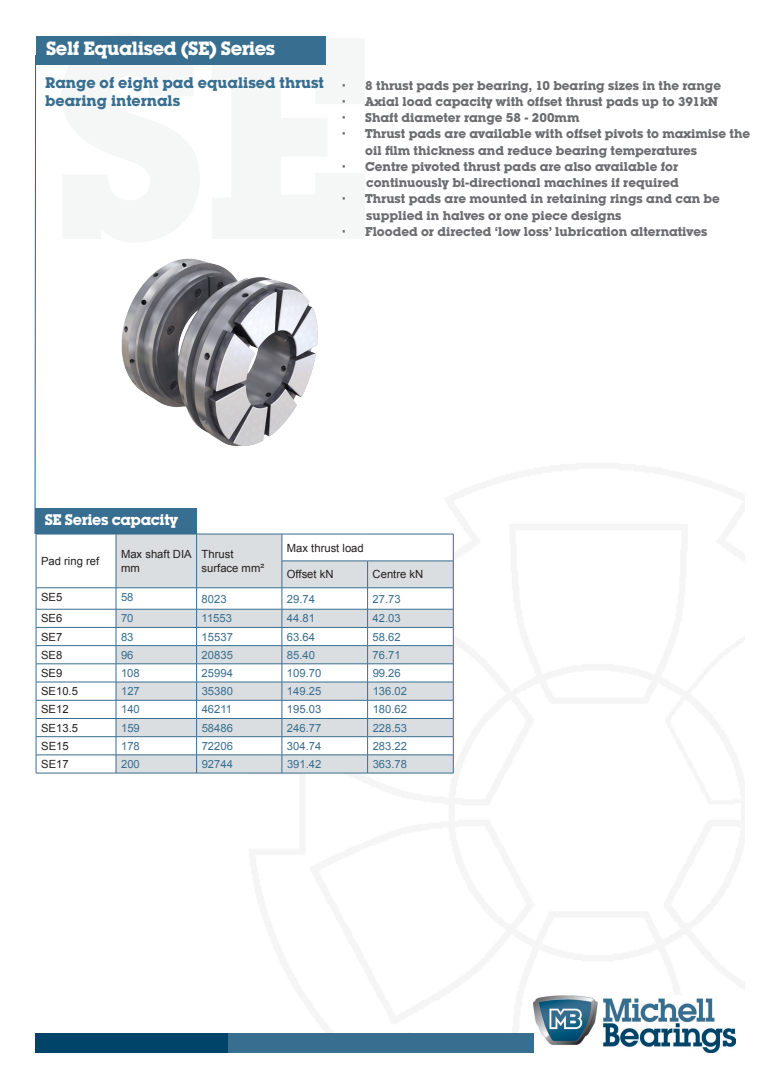
<style>
.page{position:relative;width:780px;height:1088px;background:#fff}
.page>*{position:absolute;margin:0;border:0;box-sizing:border-box;transform-origin:0 0}
.t1{font:700 281.25px "Lubalin Graph Std";color:#f5f6f6}
.t2{font:700 18.75px "Lubalin Graph Std";letter-spacing:-.025em;color:#fff}
.t3{font:700 15px/17.5px "Lubalin Graph Std";color:#386e8f}
.t4{font:700 15px "Lubalin Graph Std";letter-spacing:-.025em;color:#fff}
.t5{font:700 12.5px/16.2px "Lubalin Graph Std";color:#6c6d70}
.t6{font:11.25px "Arial";color:#386e8f}
.t7{font:11.25px/13.5px "Arial";color:#231f20}
</style>
<div class="page">
<div style="left:35px;top:1033px;width:201px;height:19px;background:#00446a"></div>
<div style="left:36px;top:36px;width:290px;height:29px;background:#386e8f"></div>
<img style="left:533px;top:995px;width:202px;height:57px">
<div style="left:228px;top:1033px;width:305px;height:19px;background:#386e8f"></div>
<div style="left:35px;top:508px;width:162px;height:26px;background:#386e8f"></div>
<svg style="left:37px;top:535px;width:330px;height:238px"></svg>
<svg style="left:283px;top:562px;width:84px;height:211px;fill:#dbdee0"></svg>
<hr style="left:36px;top:534px;width:80px;height:1px;background:#386e8f">
<hr style="left:282px;top:534px;width:85px;height:1px;background:#386e8f">
<hr style="left:282px;top:561px;width:85px;height:1px;background:#386e8f">
<hr style="left:36px;top:587px;width:80px;height:1px;background:#386e8f">
<hr style="left:282px;top:587px;width:85px;height:1px;background:#386e8f">
<hr style="left:36px;top:609px;width:80px;height:1px;background:#386e8f">
<hr style="left:282px;top:609px;width:85px;height:1px;background:#386e8f">
<hr style="left:36px;top:627px;width:80px;height:1px;background:#386e8f">
<hr style="left:282px;top:627px;width:85px;height:1px;background:#386e8f">
<hr style="left:36px;top:645px;width:80px;height:1px;background:#386e8f">
<hr style="left:282px;top:645px;width:85px;height:1px;background:#386e8f">
<hr style="left:36px;top:663px;width:80px;height:1px;background:#386e8f">
<hr style="left:282px;top:663px;width:85px;height:1px;background:#386e8f">
<hr style="left:36px;top:682px;width:80px;height:1px;background:#386e8f">
<hr style="left:282px;top:682px;width:85px;height:1px;background:#386e8f">
<hr style="left:36px;top:700px;width:80px;height:1px;background:#386e8f">
<hr style="left:282px;top:700px;width:85px;height:1px;background:#386e8f">
<hr style="left:36px;top:718px;width:80px;height:1px;background:#386e8f">
<hr style="left:282px;top:718px;width:85px;height:1px;background:#386e8f">
<hr style="left:36px;top:736px;width:80px;height:1px;background:#386e8f">
<hr style="left:282px;top:736px;width:85px;height:1px;background:#386e8f">
<hr style="left:36px;top:755px;width:80px;height:1px;background:#386e8f">
<svg style="left:34px;top:55px;width:3px;height:718px"></svg>
<hr style="left:282px;top:755px;width:85px;height:1px;background:#386e8f">
<svg style="left:116px;top:534px;width:167px;height:239px"></svg>
<svg style="left:367px;top:534px;width:87px;height:239px"></svg>
<hr style="left:36px;top:773px;width:80px;height:1px;background:#386e8f">
<hr style="left:116px;top:773px;width:80px;height:1px;background:#386e8f">
<hr style="left:196px;top:773px;width:86px;height:1px;background:#386e8f">
<hr style="left:282px;top:773px;width:85px;height:1px;background:#386e8f">
<hr style="left:367px;top:773px;width:86px;height:1px;background:#386e8f">
<img style="left:121px;top:258px;width:197px;height:188px">
<h1 class="t1" style="left:53px;top:-44px;width:321px">SE</h1>
<h2 class="t2" style="left:46px;top:37px;width:231px">Self Equalised (SE) Series</h2>
<p class="t3" style="left:45px;top:74px;width:280px">Range of eight pad equalised thrust bearing internals</p>
<p class="t5" style="left:343px;top:77px;width:380px">• 8 thrust pads per bearing, 10 bearing sizes in the range</p>
<p class="t5" style="left:343px;top:93px;width:376px">• Axial load capacity with offset thrust pads up to 391kN</p>
<p class="t5" style="left:343px;top:109px;width:238px">• Shaft diameter range 58 - 200mm</p>
<p class="t5" style="left:365px;top:126px;width:386px;text-indent:-22px">• Thrust pads are available with offset pivots to maximise the oil film thickness and reduce bearing temperatures</p>
<p class="t5" style="left:343px;top:158px;width:337px;text-align:right">• Centre pivoted thrust pads are also available for continuously bi-directional machines if required</p>
<p class="t5" style="left:366px;top:191px;width:355px;text-indent:-23px">• Thrust pads are mounted in retaining rings and can be supplied in halves or one piece designs</p>
<p class="t5" style="left:343px;top:223px;width:366px">• Flooded or directed ‘low loss’ lubrication alternatives</p>
<p class="t4" style="left:45px;top:510px;width:135px">SE Series capacity</p>
<p class="t7" style="left:41px;top:554px;width:60px">Pad ring ref</p>
<p class="t7" style="left:121px;top:548px;width:72px">Max shaft DIA mm</p>
<p class="t7" style="left:201px;top:548px;width:64px">Thrust surface mm²</p>
<p class="t7" style="left:287px;top:541px;width:78px">Max thrust load</p>
<p class="t7" style="left:287px;top:568px;width:48px">Offset kN</p>
<p class="t7" style="left:372px;top:568px;width:52px">Centre kN</p>
<p class="t7" style="left:41px;top:590px;width:23px">SE5</p>
<p class="t6" style="left:121px;top:590px;width:14px">58</p>
<p class="t6" style="left:201px;top:591px;width:27px">8023</p>
<p class="t6" style="left:287px;top:591px;width:30px">29.74</p>
<p class="t6" style="left:372px;top:591px;width:30px">27.73</p>
<p class="t7" style="left:41px;top:612px;width:23px">SE6</p>
<p class="t6" style="left:121px;top:611px;width:14px">70</p>
<p class="t6" style="left:202px;top:611px;width:32px">11553</p>
<p class="t6" style="left:287px;top:611px;width:30px">44.81</p>
<p class="t6" style="left:372px;top:611px;width:30px">42.03</p>
<p class="t7" style="left:41px;top:630px;width:23px">SE7</p>
<p class="t6" style="left:121px;top:629px;width:14px">83</p>
<p class="t6" style="left:202px;top:629px;width:33px">15537</p>
<p class="t6" style="left:287px;top:629px;width:30px">63.64</p>
<p class="t6" style="left:372px;top:629px;width:30px">58.62</p>
<p class="t7" style="left:41px;top:648px;width:23px">SE8</p>
<p class="t6" style="left:121px;top:647px;width:14px">96</p>
<p class="t6" style="left:202px;top:647px;width:33px">20835</p>
<p class="t6" style="left:287px;top:647px;width:30px">85.40</p>
<p class="t6" style="left:372px;top:647px;width:30px">76.71</p>
<p class="t7" style="left:41px;top:666px;width:23px">SE9</p>
<p class="t6" style="left:121px;top:666px;width:20px">108</p>
<p class="t6" style="left:202px;top:666px;width:33px">25994</p>
<p class="t6" style="left:287px;top:666px;width:36px">109.70</p>
<p class="t6" style="left:372px;top:666px;width:30px">99.26</p>
<p class="t7" style="left:41px;top:685px;width:38px">SE10.5</p>
<p class="t6" style="left:121px;top:684px;width:20px">127</p>
<p class="t6" style="left:202px;top:684px;width:33px">35380</p>
<p class="t6" style="left:287px;top:684px;width:36px">149.25</p>
<p class="t6" style="left:372px;top:684px;width:36px">136.02</p>
<p class="t7" style="left:41px;top:703px;width:29px">SE12</p>
<p class="t6" style="left:121px;top:702px;width:20px">140</p>
<p class="t6" style="left:202px;top:702px;width:32px">46211</p>
<p class="t6" style="left:287px;top:702px;width:36px">195.03</p>
<p class="t6" style="left:372px;top:702px;width:36px">180.62</p>
<p class="t7" style="left:41px;top:721px;width:38px">SE13.5</p>
<p class="t6" style="left:121px;top:720px;width:20px">159</p>
<p class="t6" style="left:202px;top:720px;width:33px">58486</p>
<p class="t6" style="left:287px;top:720px;width:36px">246.77</p>
<p class="t6" style="left:372px;top:720px;width:36px">228.53</p>
<p class="t7" style="left:41px;top:739px;width:29px">SE15</p>
<p class="t6" style="left:121px;top:738px;width:20px">178</p>
<p class="t6" style="left:202px;top:738px;width:33px">72206</p>
<p class="t6" style="left:287px;top:738px;width:36px">304.74</p>
<p class="t6" style="left:372px;top:738px;width:36px">283.22</p>
<p class="t7" style="left:41px;top:757px;width:29px">SE17</p>
<p class="t6" style="left:121px;top:757px;width:20px">200</p>
<p class="t6" style="left:202px;top:757px;width:33px">92744</p>
<p class="t6" style="left:287px;top:757px;width:36px">391.42</p>
<p class="t6" style="left:373px;top:757px;width:36px">363.78</p>
</div>
